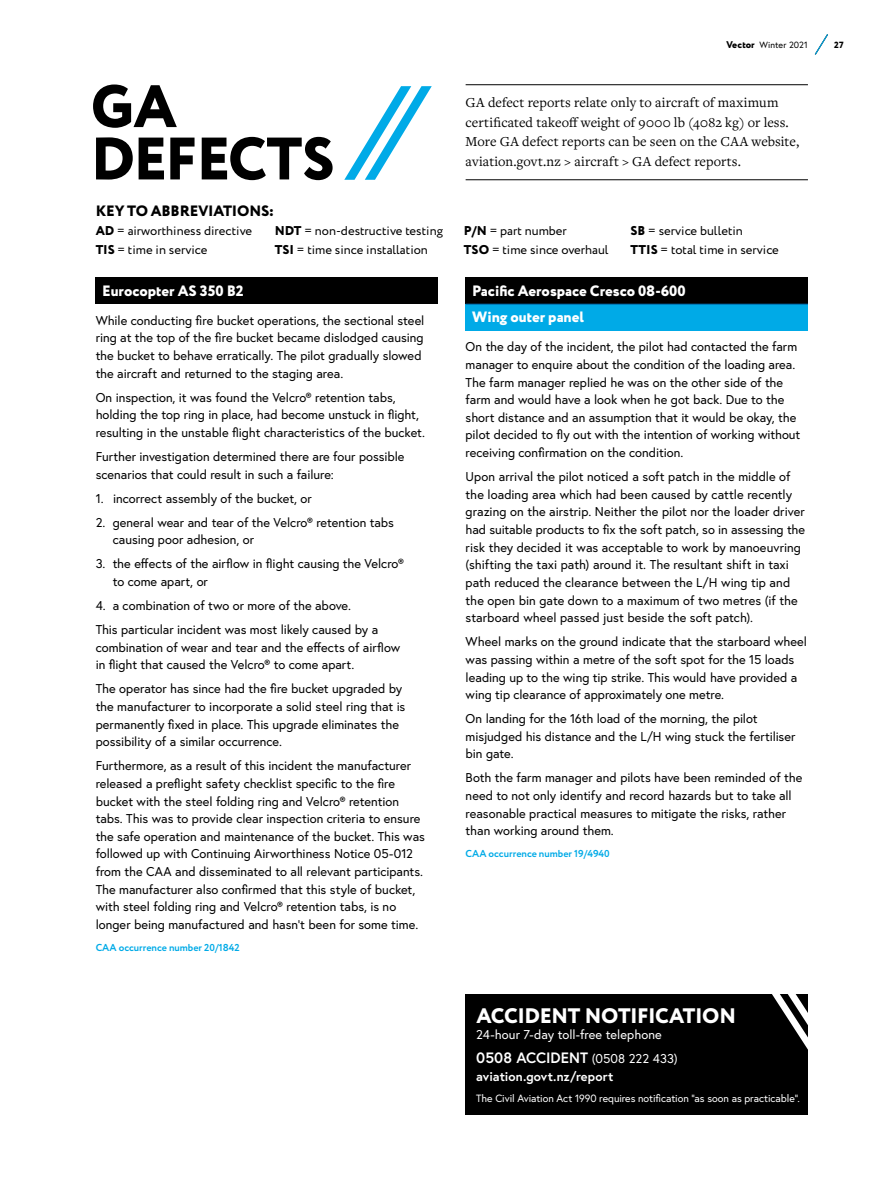
<style>
.page{position:relative;width:893px;height:1200px;background:#fff}
.page>*{position:absolute;margin:0;border:0;box-sizing:border-box;transform-origin:0 0}
.Accidents_and_Defect{font:800 59.7px/52.3px "Circe";letter-spacing:-.01em;color:#000}
.t1{font:800 21px "Circe";letter-spacing:-.02em;color:#fff}
.Occurrence_table_tit{font:800 15px "Circe";color:#fff}
.Sidebar_body{font:700 15px "Europa";color:#fff}
.t2{font:800 15px "Circe";letter-spacing:-.01em;color:#000}
.Body_NEW{font:14.25px/19.5px "Freight Text Pro";letter-spacing:.005em;color:#000}
.Backmatter_body{font:12.75px/17.7px "Europa";color:#000}
.t3{font:12.75px "Circe";color:#000}
.Sidebar_body-2{font:12.75px "Europa";letter-spacing:.005em;color:#fff}
.Sidebar_body-3{font:700 12.75px "Europa";color:#fff}
.Sidebar_body-4{font:10.5px "Europa";letter-spacing:-.005em;color:#fff}
.Defect{font:700 10.05px "Circe";color:#00aae7}
.t4{font:9px "Europa";letter-spacing:.01em;color:#000}
.t5{font:800 9px "Circe";color:#000}
.s1{font-family:"Circe";font-weight:800;font-size:9.75px}
.s2{font-weight:800}
.s3{font-weight:400;font-size:12.75px}
</style>
<div class="page">
<div style="left:466px;top:993px;width:342px;height:121px;background:#000"></div>
<svg style="left:772px;top:993px;width:36px;height:57px"></svg>
<hr style="left:466px;top:84px;width:342px;height:1px;background:#000">
<hr style="left:466px;top:179px;width:342px;height:1px;background:#000">
<svg style="left:344px;top:86px;width:88px;height:94px"></svg>
<div style="left:96px;top:277px;width:342px;height:27px;background:#000"></div>
<div style="left:466px;top:277px;width:342px;height:27px;background:#000"></div>
<div style="left:466px;top:304px;width:342px;height:26px;background:#00aae7"></div>
<hr style="left:466px;top:304px;width:342px;height:1px;background:#0063a2">
<svg style="left:814px;top:34px;width:14px;height:21px"></svg>
<p class="t4" style="left:727px;top:39px;width:83px"><span class="s1">Vector</span> Winter 2021</p>
<p class="t5" style="left:834px;top:38px;width:11px">27</p>
<p class="Accidents_and_Defect" style="left:91px;top:84px;width:246px">GA<br>DEFECTS</p>
<p class="t2" style="left:96px;top:200px;width:180px">KEY TO ABBREVIATIONS:</p>
<p class="t3" style="left:96px;top:222px;width:158px"><span class="s2">AD</span> = airworthiness directive</p>
<p class="t3" style="left:275px;top:222px;width:170px"><span class="s2">NDT</span> = non-destructive testing</p>
<p class="t3" style="left:464px;top:222px;width:104px"><span class="s2">P/N</span> = part number</p>
<p class="t3" style="left:630px;top:222px;width:114px"><span class="s2">SB</span> = service bulletin</p>
<p class="t3" style="left:96px;top:241px;width:113px"><span class="s2">TIS</span> = time in service</p>
<p class="t3" style="left:275px;top:241px;width:155px"><span class="s2">TSI</span> = time since installation</p>
<p class="t3" style="left:464px;top:241px;width:146px"><span class="s2">TSO</span> = time since overhaul</p>
<p class="t3" style="left:630px;top:241px;width:150px"><span class="s2">TTIS</span> = total time in service</p>
<p class="Occurrence_table_tit" style="left:102px;top:280px;width:143px">Eurocopter AS 350 B2</p>
<p class="Backmatter_body" style="left:96px;top:311px;width:330px">While conducting fire bucket operations, the sectional steel ring at the top of the fire bucket became dislodged causing the bucket to behave erratically. The pilot gradually slowed the aircraft and returned to the staging area.</p>
<p class="Backmatter_body" style="left:96px;top:388px;width:331px">On inspection, it was found the Velcro® retention tabs, holding the top ring in place, had become unstuck in flight, resulting in the unstable flight characteristics of the bucket.</p>
<p class="Backmatter_body" style="left:96px;top:447px;width:310px">Further investigation determined there are four possible scenarios that could result in such a failure:</p>
<p class="Backmatter_body" style="left:96px;top:489px;width:218px">1. incorrect assembly of the bucket, or</p>
<p class="Backmatter_body" style="left:113px;top:513px;width:283px;text-indent:-17px">2. general wear and tear of the Velcro® retention tabs causing poor adhesion, or</p>
<p class="Backmatter_body" style="left:113px;top:554px;width:293px;text-indent:-17px">3. the effects of the airflow in flight causing the Velcro® to come apart, or</p>
<p class="Backmatter_body" style="left:96px;top:596px;width:257px">4. a combination of two or more of the above.</p>
<p class="Backmatter_body" style="left:96px;top:620px;width:306px">This particular incident was most likely caused by a combination of wear and tear and the effects of airflow in flight that caused the Velcro® to come apart.</p>
<p class="Backmatter_body" style="left:96px;top:679px;width:311px">The operator has since had the fire bucket upgraded by the manufacturer to incorporate a solid steel ring that is permanently fixed in place. This upgrade eliminates the possibility of a similar occurrence.</p>
<p class="Backmatter_body" style="left:96px;top:756px;width:331px">Furthermore, as a result of this incident the manufacturer released a preflight safety checklist specific to the fire bucket with the steel folding ring and Velcro® retention tabs. This was to provide clear inspection criteria to ensure the safe operation and maintenance of the bucket. This was followed up with Continuing Airworthiness Notice 05-012 from the CAA and disseminated to all relevant participants.<br>The manufacturer also confirmed that this style of bucket, with steel folding ring and Velcro® retention tabs, is no longer being manufactured and hasn’t been for some time.</p>
<p class="Defect" style="left:96px;top:940px;width:145px">CAA occurrence number 20/1842</p>
<p class="Body_NEW" style="left:466px;top:92px;width:335px">GA defect reports relate only to aircraft of maximum certificated takeoff weight of 9000 lb (4082 kg) or less.<br>More GA defect reports can be seen on the CAA website, aviation.govt.nz &gt; aircraft &gt; GA defect reports.</p>
<p class="Occurrence_table_tit" style="left:472px;top:280px;width:215px">Pacific Aerospace Cresco 08-600</p>
<p class="Occurrence_table_tit" style="left:472px;top:307px;width:114px">Wing outer panel</p>
<p class="Backmatter_body" style="left:466px;top:337px;width:336px">On the day of the incident, the pilot had contacted the farm manager to enquire about the condition of the loading area.<br>The farm manager replied he was on the other side of the farm and would have a look when he got back. Due to the short distance and an assumption that it would be okay, the pilot decided to fly out with the intention of working without receiving confirmation on the condition.</p>
<p class="Backmatter_body" style="left:466px;top:467px;width:341px">Upon arrival the pilot noticed a soft patch in the middle of the loading area which had been caused by cattle recently grazing on the airstrip. Neither the pilot nor the loader driver had suitable products to fix the soft patch, so in assessing the risk they decided it was acceptable to work by manoeuvring (shifting the taxi path) around it. The resultant shift in taxi path reduced the clearance between the L/H wing tip and the open bin gate down to a maximum of two metres (if the starboard wheel passed just beside the soft patch).</p>
<p class="Backmatter_body" style="left:466px;top:632px;width:343px">Wheel marks on the ground indicate that the starboard wheel was passing within a metre of the soft spot for the 15 loads leading up to the wing tip strike. This would have provided a wing tip clearance of approximately one metre.</p>
<p class="Backmatter_body" style="left:466px;top:709px;width:331px">On landing for the 16th load of the morning, the pilot misjudged his distance and the L/H wing stuck the fertiliser bin gate.</p>
<p class="Backmatter_body" style="left:466px;top:768px;width:338px">Both the farm manager and pilots have been reminded of the need to not only identify and record hazards but to take all reasonable practical measures to mitigate the risks, rather than working around them.</p>
<p class="Defect" style="left:466px;top:846px;width:146px">CAA occurrence number 19/4940</p>
<p class="t1" style="left:476px;top:1001px;width:261px">ACCIDENT NOTIFICATION</p>
<p class="Sidebar_body-2" style="left:476px;top:1026px;width:187px">24-hour 7-day toll-free telephone</p>
<p class="Sidebar_body" style="left:476px;top:1047px;width:203px">0508 ACCIDENT <span class="s3">(0508 222 433)</span></p>
<p class="Sidebar_body-3" style="left:476px;top:1067px;width:139px">aviation.govt.nz/report</p>
<p class="Sidebar_body-4" style="left:476px;top:1091px;width:325px">The Civil Aviation Act 1990 requires notification “as soon as practicable”.</p>
</div>
